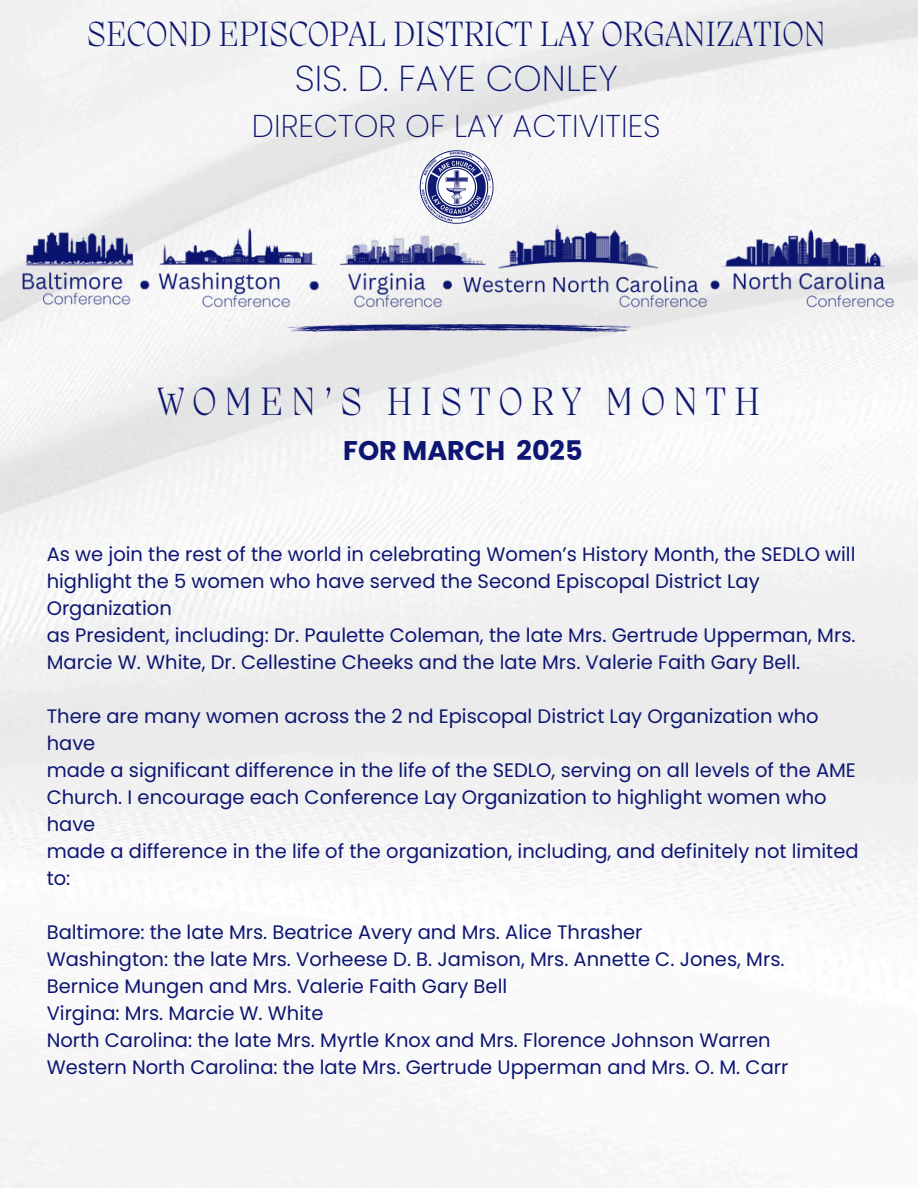
<style>
.page{position:relative;width:918px;height:1188px;background:#fff}
.page>*{position:absolute;margin:0;border:0;box-sizing:border-box;transform-origin:0 0}
.t1{font:200 40.5px "Migra";letter-spacing:.195em;color:#0d1672}
.t2{font:200 36px "Migra";color:#0d1672}
.t3{font:200 36px "Poppins";color:#0d1672}
.t4{font:200 31.5px "Poppins";color:#0d1672}
.t5{font:700 27px "Poppins";color:#0d1672}
.t6{font:19.5px/27px "Poppins";color:#0d1672}
</style>
<div class="page">
<img style="left:16px;top:220px;width:886px;height:91px">
<img style="left:419px;top:148px;width:75px;height:78px">
<svg style="left:287px;top:324px;width:344px;height:8px;background:#686da2"></svg>
<p class="t2" style="left:87px;top:17px;width:740px">SECOND EPISCOPAL DISTRICT LAY ORGANIZATION</p>
<h2 class="t3" style="left:295px;top:53px;width:325px">SIS. D. FAYE CONLEY</h2>
<h2 class="t4" style="left:252px;top:104px;width:410px">DIRECTOR OF LAY ACTIVITIES</h2>
<h3 class="t1" style="left:158px;top:383px;width:604px">WOMEN’S HISTORY MONTH</h3>
<h3 class="t5" style="left:343px;top:432px;width:241px">FOR MARCH 2025</h3>
<p class="t6" style="left:47px;top:541px;width:810px">As we join the rest of the world in celebrating Women’s History Month, the SEDLO will</p>
<p class="t6" style="left:47px;top:568px;width:715px">highlight the 5 women who have served the Second Episcopal District Lay<br>Organization</p>
<p class="t6" style="left:47px;top:622px;width:810px">as President, including: Dr. Paulette Coleman, the late Mrs. Gertrude Upperman, Mrs.</p>
<h1 class="t6" style="left:47px;top:649px;width:755px">Marcie W. White, Dr. Cellestine Cheeks and the late Mrs. Valerie Faith Gary Bell.</h1>
<p class="t6" style="left:47px;top:703px;width:773px">There are many women across the 2 nd Episcopal District Lay Organization who have</p>
<p class="t6" style="left:47px;top:757px;width:811px">made a significant difference in the life of the SEDLO, serving on all levels of the AME</p>
<p class="t6" style="left:47px;top:784px;width:781px">Church. I encourage each Conference Lay Organization to highlight women who have</p>
<p class="t6" style="left:47px;top:838px;width:813px">made a difference in the life of the organization, including, and definitely not limited to:</p>
<p class="t6" style="left:47px;top:919px;width:597px">Baltimore: the late Mrs. Beatrice Avery and Mrs. Alice Thrasher</p>
<p class="t6" style="left:47px;top:946px;width:739px">Washington: the late Mrs. Vorheese D. B. Jamison, Mrs. Annette C. Jones, Mrs.</p>
<p class="t6" style="left:47px;top:973px;width:462px">Bernice Mungen and Mrs. Valerie Faith Gary Bell</p>
<p class="t6" style="left:47px;top:1000px;width:278px">Virgina: Mrs. Marcie W. White</p>
<p class="t6" style="left:47px;top:1027px;width:725px">North Carolina: the late Mrs. Myrtle Knox and Mrs. Florence Johnson Warren</p>
<p class="t6" style="left:47px;top:1054px;width:743px">Western North Carolina: the late Mrs. Gertrude Upperman and Mrs. O. M. Carr</p>
</div>
